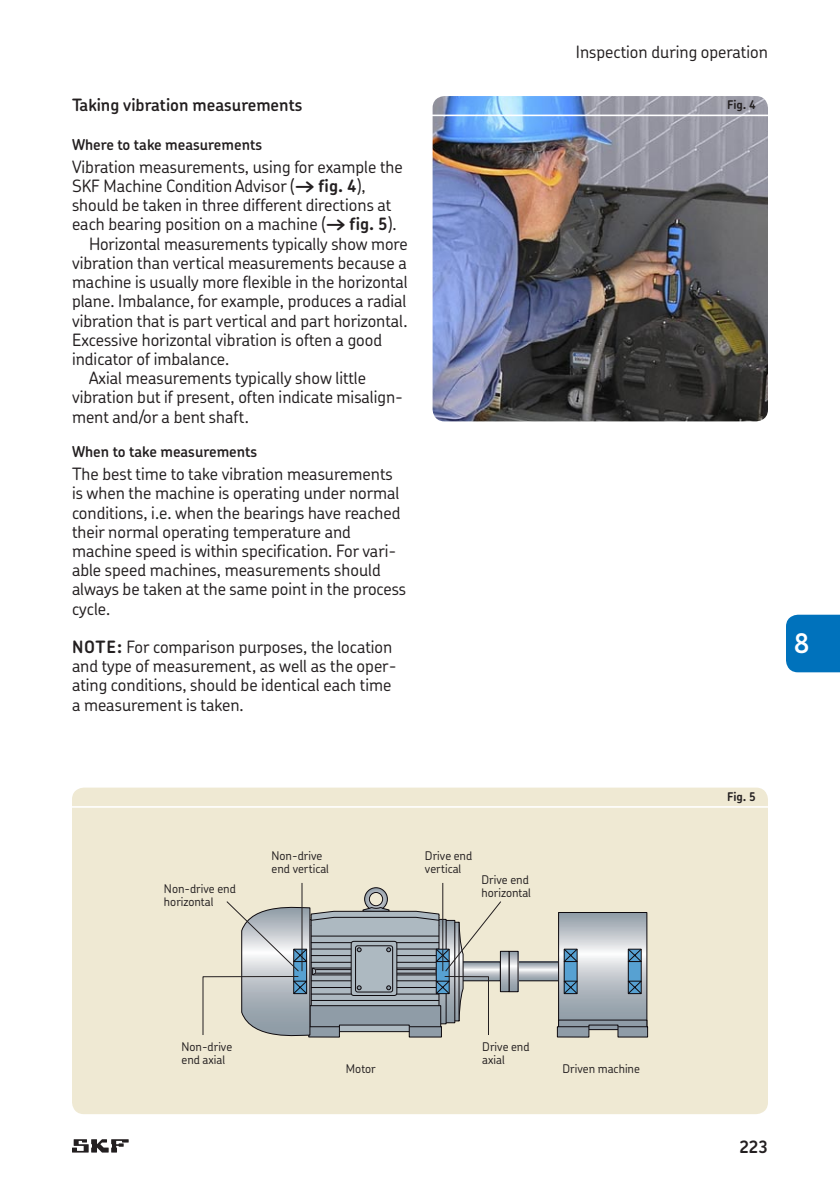
<style>
.page{position:relative;width:840px;height:1191px;background:#fff}
.page>*{position:absolute;margin:0;border:0;box-sizing:border-box;transform-origin:0 0}
.t1{font:600 27px "SKF Chevin";color:#fff}
.t2{font:17px/19.2px "SKF Chevin Catalogue";color:#231f20}
.t3{font:600 17px "SKF Chevin";color:#231f20}
.t4{font:700 17px "SKF Chevin Catalogue";color:#231f20}
.t5{font:600 15px "SKF Chevin";color:#231f20}
.t6{font:12px/13px "SKF Chevin Catalogue";color:#231f20}
.t7{font:700 12px "SKF Chevin Catalogue";letter-spacing:-.01em;color:#231f20}
.s1{font-weight:700}
</style>
<div class="page">
<div style="left:786px;top:614px;width:54px;height:58px;background:#0072bc"></div>
<img style="left:433px;top:96px;width:335px;height:325px">
<hr style="left:432px;top:115px;width:336px;height:1px;background:#fff">
<div style="left:72px;top:787px;width:696px;height:327px;background:#efe9d3;border-radius:12px"></div>
<hr style="left:72px;top:806px;width:696px;height:1px;background:#fff">
<svg style="left:520px;top:963px;width:38px;height:16px"></svg>
<div style="left:518px;top:961px;width:46px;height:20px;border:1px solid #0e0a0e"></div>
<svg style="left:560px;top:914px;width:85px;height:105px;background:#b9c0c6"></svg>
<div style="left:558px;top:912px;width:89px;height:118px;border:1px solid #0e0a0e"></div>
<svg style="left:502px;top:952px;width:6px;height:38px"></svg>
<div style="left:500px;top:950px;width:10px;height:42px;border:1px solid #0e0a0e"></div>
<svg style="left:511px;top:952px;width:6px;height:38px"></svg>
<div style="left:509px;top:950px;width:10px;height:42px;border:1px solid #0e0a0e"></div>
<svg style="left:556px;top:1019px;width:93px;height:18px;background:#899095"></svg>
<hr style="left:618px;top:1026px;width:30px;height:1px;background:#0e0a0e">
<hr style="left:559px;top:1026px;width:30px;height:1px;background:#0e0a0e">
<div style="left:564px;top:949px;width:13px;height:44px;background:#57a1d2"></div>
<div style="left:564px;top:948px;width:14px;height:46px;border:1px solid #0e0a0e"></div>
<svg style="left:563px;top:948px;width:16px;height:14px"></svg>
<svg style="left:563px;top:980px;width:16px;height:14px"></svg>
<div style="left:628px;top:949px;width:13px;height:44px;background:#57a1d2"></div>
<div style="left:628px;top:948px;width:14px;height:46px;border:1px solid #0e0a0e"></div>
<svg style="left:627px;top:948px;width:16px;height:14px"></svg>
<svg style="left:627px;top:980px;width:16px;height:14px"></svg>
<hr style="left:302px;top:883px;width:1px;height:88px;background:#231f20">
<hr style="left:442px;top:883px;width:1px;height:88px;background:#231f20">
<svg style="left:202px;top:886px;width:300px;height:152px"></svg>
<svg style="left:72px;top:1139px;width:57px;height:13px"></svg>
<p class="t3" style="left:72px;top:94px;width:232px">Taking vibration measurements</p>
<p class="t5" style="left:72px;top:134px;width:192px">Where to take measurements</p>
<p class="t2" style="left:72px;top:157px;width:332px">Vibration measurements, using for example the</p>
<p class="t2" style="left:72px;top:176px;width:295px">SKF Machine Condition Advisor (<span class="s1">† fig. 4</span>),</p>
<p class="t2" style="left:72px;top:195px;width:321px">should be taken in three different directions at</p>
<p class="t2" style="left:72px;top:214px;width:326px">each bearing position on a machine (<span class="s1">† fig. 5</span>).</p>
<p class="t2" style="left:89px;top:233px;width:320px">Horizontal measurements typically show more</p>
<p class="t2" style="left:72px;top:253px;width:337px">vibration than vertical measurements because a</p>
<p class="t2" style="left:72px;top:272px;width:337px">machine is usually more flexible in the horizontal</p>
<p class="t2" style="left:72px;top:291px;width:336px">plane. Imbalance, for example, produces a radial</p>
<p class="t2" style="left:72px;top:310px;width:337px">vibration that is part vertical and part horizontal.</p>
<p class="t2" style="left:72px;top:329px;width:312px">Excessive horizontal vibration is often a good</p>
<p class="t2" style="left:72px;top:349px;width:159px">indicator of imbalance.</p>
<p class="t2" style="left:89px;top:368px;width:279px">Axial measurements typically show little</p>
<p class="t2" style="left:72px;top:387px;width:333px">vibration but if present, often indicate misalign-</p>
<p class="t2" style="left:72px;top:406px;width:179px">ment and/or a bent shaft.</p>
<p class="t5" style="left:72px;top:442px;width:187px">When to take measurements</p>
<p class="t2" style="left:72px;top:464px;width:336px">The best time to take vibration measurements is when the machine is operating under normal conditions, i.e. when the bearings have reached their normal operating temperature and machine speed is within specification. For vari&shy;able speed machines, measurements should always be taken at the same point in the process cycle.</p>
<p class="t2" style="left:72px;top:637px;width:326px"><span class="s1">NOTE:</span> For comparison purposes, the location and type of measurement, as well as the oper&shy;ating conditions, should be identical each time a measurement is taken.</p>
<p class="t6" style="left:272px;top:849px;width:59px">Non-drive end vertical</p>
<p class="t6" style="left:425px;top:849px;width:49px">Drive end vertical</p>
<p class="t6" style="left:164px;top:881px;width:73px">Non-drive end horizontal</p>
<p class="t6" style="left:482px;top:873px;width:51px">Drive end horizontal</p>
<p class="t2" style="left:576px;top:41px;width:194px">Inspection during operation</p>
<p class="t7" style="left:727px;top:97px;width:30px">Fig. 4</p>
<h1 class="t1" style="left:794px;top:625px;width:17px">8</h1>
<p class="t7" style="left:727px;top:788px;width:30px">Fig. 5</p>
<p class="t6" style="left:182px;top:1039px;width:52px">Non-drive end axial</p>
<p class="t6" style="left:482px;top:1039px;width:49px">Drive end axial</p>
<p class="t6" style="left:346px;top:1061px;width:31px">Motor</p>
<p class="t6" style="left:563px;top:1061px;width:79px">Driven machine</p>
<p class="t4" style="left:739px;top:1135px;width:30px">223</p>
</div>
